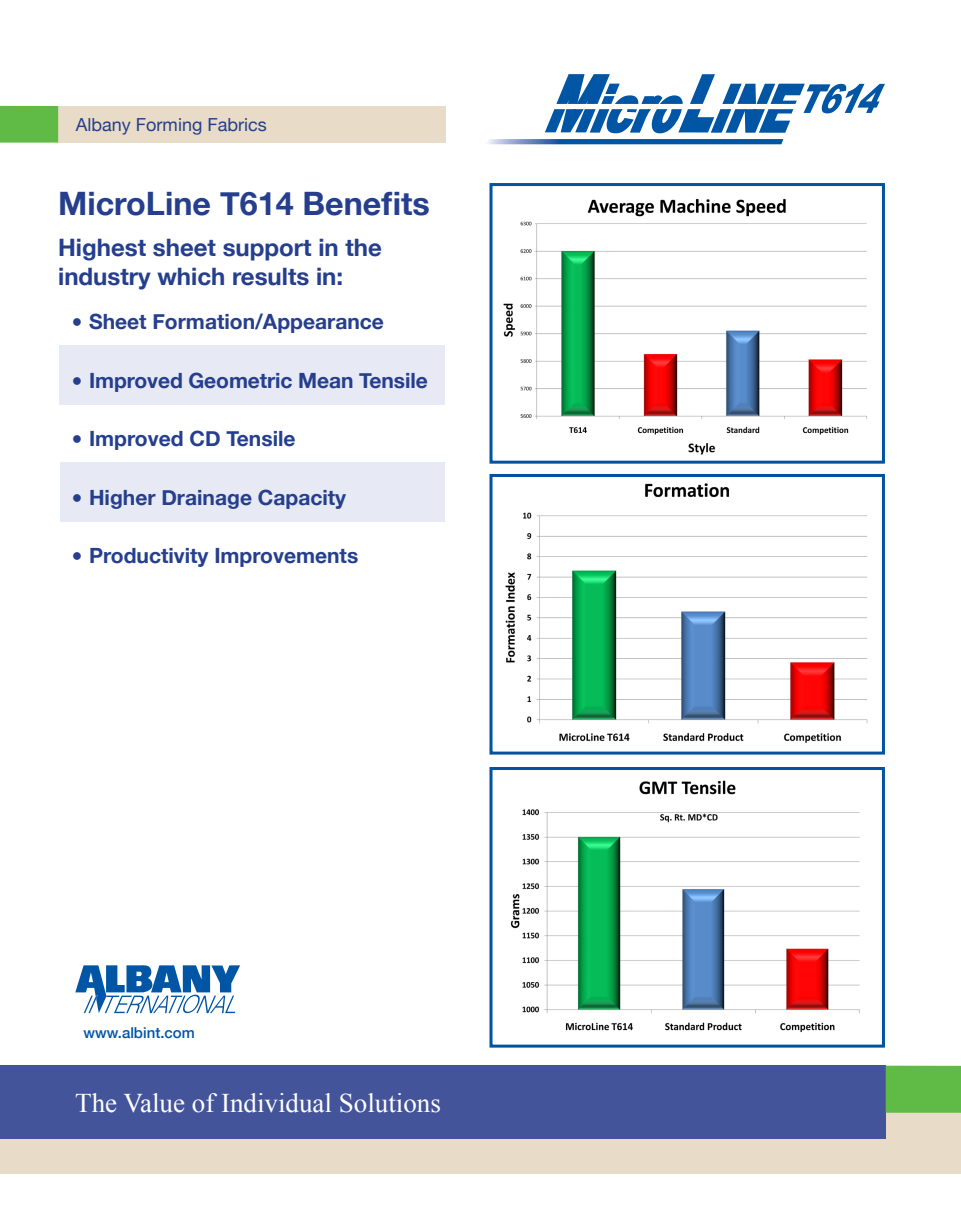
<style>
.page{position:relative;width:961px;height:1231px;background:#fff}
.page>*{position:absolute;margin:0;border:0;box-sizing:border-box;transform-origin:0 0}
.t1{font:700 32.25px "Helvetica Neue";color:#253f8e}
.t2{font:27px "Times New Roman";color:#fff}
.t3{font:700 24px/29.2px "Helvetica Neue";color:#253f8e}
.t4{font:700 21px "Helvetica Neue";color:#253f8e}
.t5{font:18px "Helvetica Neue";color:#253f8e}
.t6{font:500 15px "Helvetica Neue";color:#0155a5}
.s1{font-size:45px}
</style>
<div class="page">
<div style="left:58px;top:106px;width:387px;height:37px;background:#e8dcc9"></div>
<div style="left:0;top:106px;width:58px;height:37px;background:#60bb46"></div>
<img style="left:503px;top:198px;width:365px;height:257px">
<div style="left:489px;top:183px;width:396px;height:280px;border:3px solid #0153a0"></div>
<div style="left:60px;top:345px;width:384px;height:59px;background:#e7e9f4"></div>
<div style="left:60px;top:462px;width:384px;height:60px;background:#e7e9f4"></div>
<div style="left:0;top:1112px;width:961px;height:61px;background:#e8dcc9"></div>
<div style="left:0;top:1065px;width:885px;height:74px;background:#43549a"></div>
<svg style="left:75px;top:965px;width:165px;height:49px"></svg>
<div style="left:885px;top:1065px;width:76px;height:47px;background:#60bb46"></div>
<svg style="left:487px;top:74px;width:398px;height:70px"></svg>
<img style="left:505px;top:483px;width:363px;height:260px">
<div style="left:489px;top:474px;width:396px;height:280px;border:3px solid #0153a0"></div>
<img style="left:510px;top:780px;width:350px;height:253px">
<div style="left:489px;top:767px;width:396px;height:280px;border:3px solid #0153a0"></div>
<p class="t5" style="left:76px;top:114px;width:192px">Albany Forming Fabrics</p>
<p class="t1" style="left:58px;top:183px;width:373px">MicroLine T614 Benefits</p>
<p class="t3" style="left:58px;top:232px;width:325px">Highest sheet support in the industry which results in:</p>
<p class="t4" style="left:71px;top:309px;width:315px"><span class="s1">·</span> Sheet Formation/Appearance</p>
<p class="t4" style="left:71px;top:367px;width:358px"><span class="s1">·</span> Improved Geometric Mean Tensile</p>
<p class="t4" style="left:71px;top:426px;width:226px"><span class="s1">·</span> Improved CD Tensile</p>
<p class="t4" style="left:71px;top:484px;width:277px"><span class="s1">·</span> Higher Drainage Capacity</p>
<p class="t4" style="left:71px;top:543px;width:289px"><span class="s1">·</span> Productivity Improvements</p>
<p class="t6" style="left:84px;top:1023px;width:113px">www.albint.com</p>
<p class="t2" style="left:75px;top:1084px;width:367px">The Value of Individual Solutions</p>
</div>
